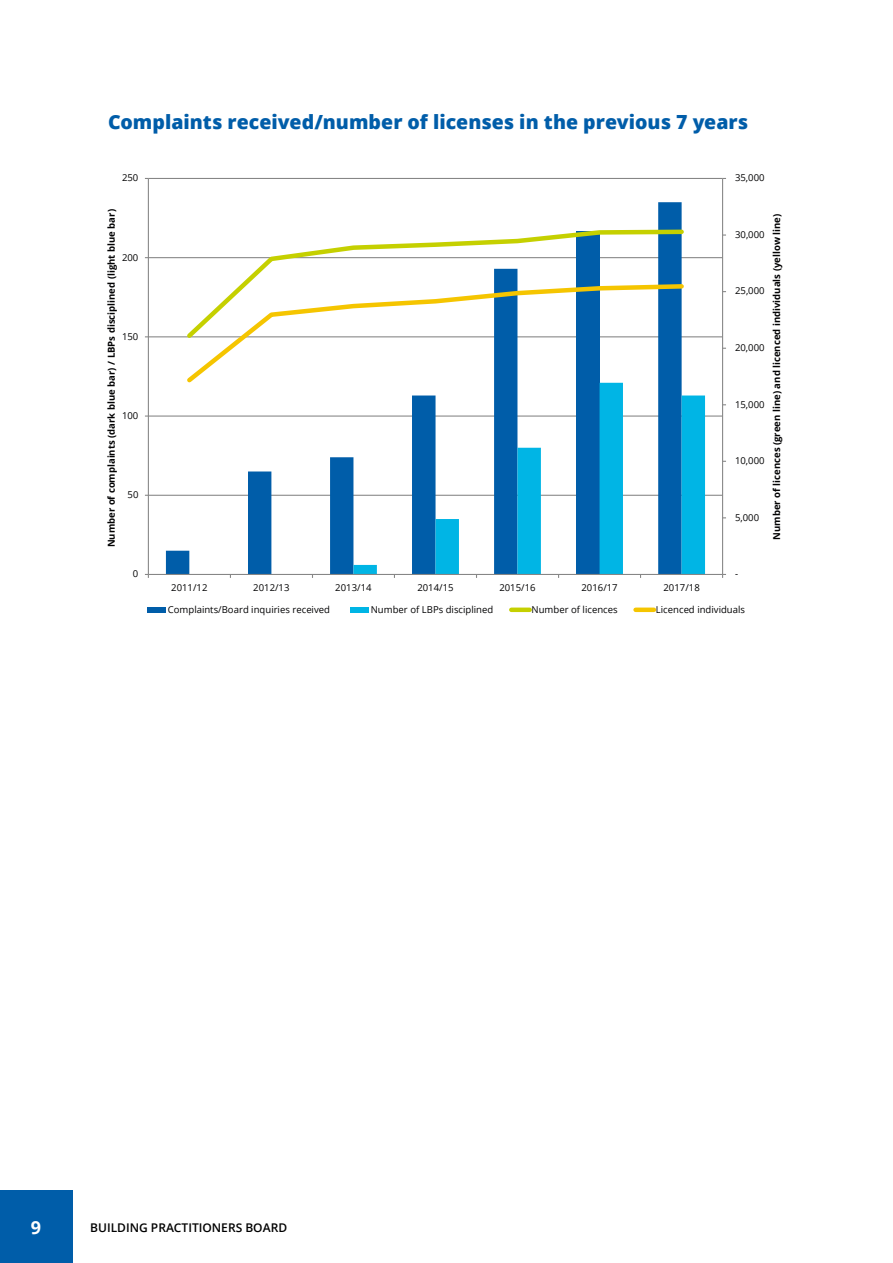
<style>
.page{position:relative;width:893px;height:1263px;background:#fff}
.page>*{position:absolute;margin:0;border:0;box-sizing:border-box;transform-origin:0 0}
.t1{font:800 19.5px "Open Sans";color:#005da9}
.t2{font:700 18px "Open Sans";color:#fff}
.t3{font:600 12px "Open Sans";color:#000}
.t4{font:9.6px "Open Sans";color:#020203}
.t5{font:700 9.6px "Open Sans";color:#020203}
</style>
<div class="page">
<div style="left:0;top:1191px;width:72px;height:72px;background:#005da9"></div>
<hr style="left:148px;top:178px;width:575px;height:1px;background:#868686">
<hr style="left:148px;top:257px;width:575px;height:1px;background:#868686">
<hr style="left:148px;top:336px;width:575px;height:1px;background:#868686">
<hr style="left:148px;top:415px;width:575px;height:2px;background:#868686">
<hr style="left:148px;top:495px;width:575px;height:1px;background:#868686">
<svg style="left:166px;top:202px;width:516px;height:372px"></svg>
<svg style="left:353px;top:386px;width:352px;height:188px"></svg>
<hr style="left:722px;top:178px;width:1px;height:396px;background:#868686">
<hr style="left:148px;top:178px;width:1px;height:396px;background:#868686">
<hr style="left:148px;top:574px;width:575px;height:1px;background:#868686">
<svg style="left:183px;top:227px;width:503px;height:55px"></svg>
<svg style="left:183px;top:282px;width:503px;height:104px"></svg>
<div style="left:147px;top:607px;width:19px;height:6px;background:#005da9"></div>
<div style="left:350px;top:607px;width:19px;height:6px;background:#00b5e5"></div>
<div style="left:511px;top:607px;width:19px;height:5px;background:#c5d000"></div>
<div style="left:636px;top:607px;width:18px;height:5px;background:#f5c500"></div>
<h1 class="t1" style="left:108px;top:107px;width:642px">Complaints received/number of licenses in the previous 7 years</h1>
<p class="t4" style="left:122px;top:171px;width:18px">250</p>
<p class="t5" style="left:105px;top:547px;width:340px;rotate:-90deg">Number of complaints (dark blue bar) / LBPs disciplined (light blue bar)</p>
<p class="t4" style="left:122px;top:250px;width:18px">200</p>
<p class="t4" style="left:122px;top:330px;width:18px">150</p>
<p class="t4" style="left:122px;top:409px;width:18px">100</p>
<p class="t4" style="left:128px;top:488px;width:12px">50</p>
<p class="t4" style="left:133px;top:567px;width:7px">0</p>
<p class="t4" style="left:735px;top:171px;width:31px">35,000</p>
<p class="t4" style="left:735px;top:228px;width:31px">30,000</p>
<p class="t4" style="left:735px;top:284px;width:31px">25,000</p>
<p class="t4" style="left:735px;top:341px;width:31px">20,000</p>
<p class="t4" style="left:735px;top:397px;width:31px">15,000</p>
<p class="t4" style="left:735px;top:454px;width:31px">10,000</p>
<p class="t4" style="left:735px;top:511px;width:26px">5,000</p>
<p class="t5" style="left:770px;top:540px;width:327px;rotate:-90deg">Number of licences (green line) and licenced individuals (yellow line)</p>
<p class="t4" style="left:171px;top:581px;width:38px">2011/12</p>
<p class="t4" style="left:253px;top:581px;width:38px">2012/13</p>
<p class="t4" style="left:335px;top:581px;width:38px">2013/14</p>
<p class="t4" style="left:417px;top:581px;width:38px">2014/15</p>
<p class="t4" style="left:499px;top:581px;width:38px">2015/16</p>
<p class="t4" style="left:581px;top:581px;width:38px">2016/17</p>
<p class="t4" style="left:663px;top:581px;width:38px">2017/18</p>
<p class="t4" style="left:735px;top:567px;width:5px">-</p>
<p class="t4" style="left:168px;top:603px;width:164px">Complaints/Board inquiries received</p>
<p class="t4" style="left:371px;top:603px;width:124px">Number of LBPs disciplined</p>
<p class="t4" style="left:532px;top:603px;width:88px">Number of licences</p>
<p class="t4" style="left:656px;top:603px;width:91px">Licenced individuals</p>
<h2 class="t2" style="left:31px;top:1214px;width:12px">9</h2>
<p class="t3" style="left:90px;top:1219px;width:198px">BUILDING PRACTITIONERS BOARD</p>
</div>
